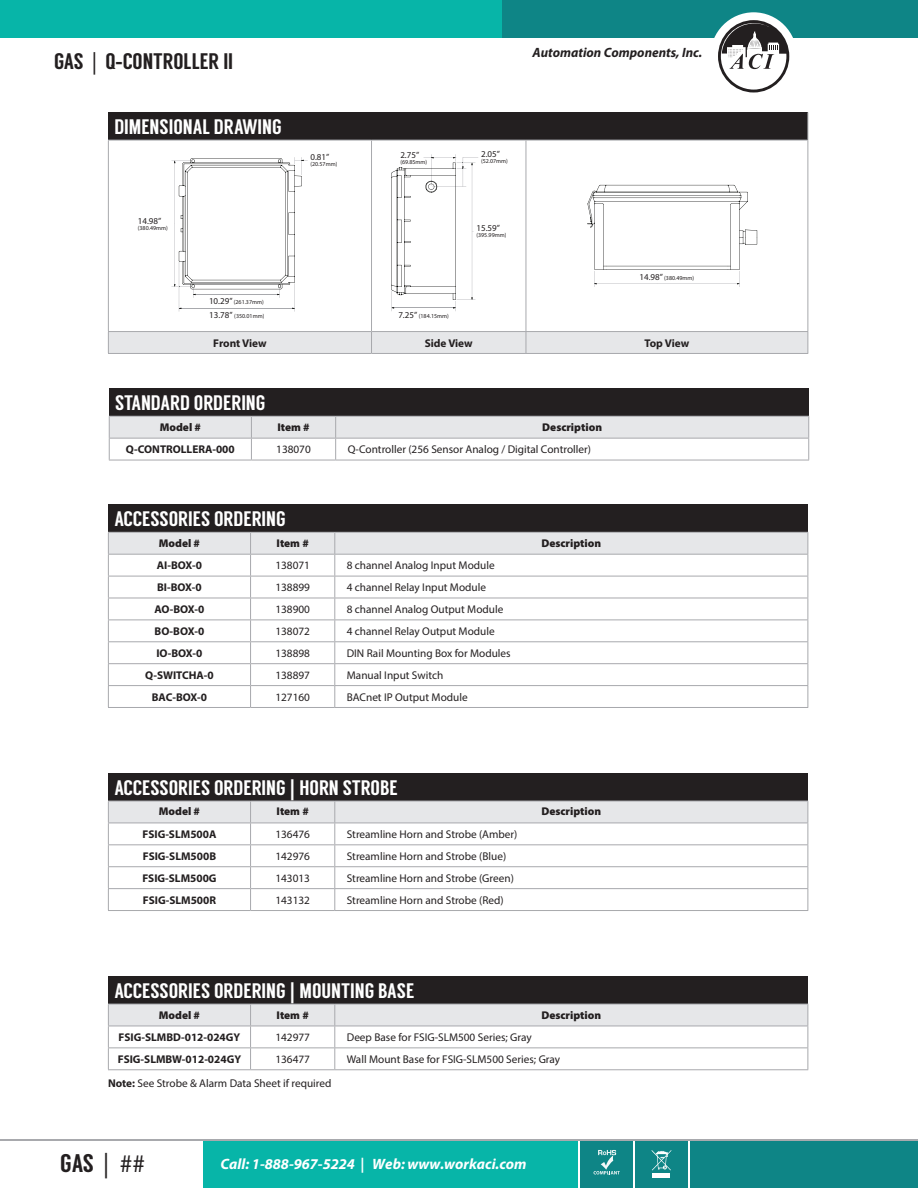
<style>
.page{position:relative;width:918px;height:1188px;background:#fff}
.page>*{position:absolute;margin:0;border:0;box-sizing:border-box;transform-origin:0 0}
.t1{font:25.5px "Langdon";color:#231f20}
.t2{font:22.5px "Langdon";color:#231f20}
.t3{font:21px "Langdon";color:#fff}
.t4{font:italic 700 15px "Myriad Pro";color:#fff}
.t5{font:italic 700 13.5px "Myriad Pro";color:#231f20}
.t6{font:11.25px "Myriad Pro";color:#231f20}
.t7{font:700 11.25px "Myriad Pro";color:#231f20}
.t8{font:900 11.25px "Myriad Pro";color:#231f20}
.t9{font:9px "Myriad Pro";color:#231f20}
.t10{font:6px "Myriad Pro";color:#231f20}
.s1{font-family:"Myriad Pro"}
.s2{font-family:"Myriad Pro";font-weight:700}
.s3{font-size:9px}
.s4{font-weight:700}
</style>
<div class="page">
<div style="left:203px;top:1140px;width:715px;height:48px;background:#07b5a8"></div>
<div style="left:579px;top:1140px;width:339px;height:48px;background:#0e8586"></div>
<hr style="left:653px;top:1173px;width:17px;height:4px;background:#fff">
<svg style="left:651px;top:1150px;width:21px;height:20px"></svg>
<svg style="left:594px;top:1150px;width:26px;height:24px"></svg>
<hr style="left:688px;top:1139px;width:2px;height:49px;background:#fff">
<hr style="left:633px;top:1139px;width:2px;height:49px;background:#fff">
<hr style="left:578px;top:1139px;width:2px;height:49px;background:#fff">
<hr style="left:0;top:1139px;width:918px;height:2px;background:#a8a9ad">
<hr style="left:0;top:0;width:4px;height:38px;background:#07b5a8">
<div style="left:501px;top:0;width:417px;height:38px;background:#0e8586"></div>
<div style="left:4px;top:0;width:498px;height:38px;background:#07b5a8"></div>
<div style="left:710px;top:12px;width:87px;height:88px;background:#fff;border-radius:50%"></div>
<svg style="left:718px;top:20px;width:71px;height:72px"></svg>
<div style="left:108px;top:773px;width:700px;height:28px;background:#231f20"></div>
<svg style="left:108px;top:801px;width:701px;height:109px"></svg>
<hr style="left:108px;top:910px;width:143px;height:1px;background:#a8a9ad">
<hr style="left:251px;top:910px;width:84px;height:1px;background:#a8a9ad">
<hr style="left:335px;top:910px;width:473px;height:1px;background:#a8a9ad">
<div style="left:108px;top:505px;width:700px;height:27px;background:#231f20"></div>
<svg style="left:108px;top:532px;width:701px;height:175px"></svg>
<hr style="left:108px;top:707px;width:143px;height:1px;background:#a8a9ad">
<hr style="left:251px;top:707px;width:84px;height:1px;background:#a8a9ad">
<hr style="left:335px;top:707px;width:473px;height:1px;background:#a8a9ad">
<div style="left:108px;top:112px;width:700px;height:28px;background:#231f20"></div>
<svg style="left:808px;top:112px;width:1px;height:28px"></svg>
<hr style="left:108px;top:140px;width:264px;height:1px;background:#a8a9ad">
<hr style="left:108px;top:140px;width:1px;height:191px;background:#a8a9ad">
<hr style="left:372px;top:140px;width:154px;height:1px;background:#a8a9ad">
<hr style="left:371px;top:140px;width:1px;height:191px;background:#a8a9ad">
<hr style="left:526px;top:140px;width:282px;height:1px;background:#a8a9ad">
<hr style="left:526px;top:140px;width:1px;height:191px;background:#a8a9ad">
<hr style="left:808px;top:140px;width:1px;height:191px;background:#a8a9ad">
<hr style="left:108px;top:331px;width:264px;height:1px;background:#a8a9ad">
<hr style="left:372px;top:331px;width:154px;height:1px;background:#a8a9ad">
<hr style="left:526px;top:331px;width:282px;height:1px;background:#a8a9ad">
<div style="left:108px;top:332px;width:701px;height:21px;background:#e6e7e9"></div>
<hr style="left:108px;top:353px;width:264px;height:1px;background:#a8a9ad">
<hr style="left:372px;top:353px;width:154px;height:1px;background:#a8a9ad">
<hr style="left:526px;top:353px;width:282px;height:1px;background:#a8a9ad">
<div style="left:109px;top:388px;width:700px;height:28px;background:#231f20"></div>
<svg style="left:109px;top:416px;width:700px;height:44px"></svg>
<hr style="left:109px;top:460px;width:142px;height:1px;background:#a8a9ad">
<hr style="left:251px;top:460px;width:85px;height:1px;background:#a8a9ad">
<hr style="left:336px;top:460px;width:473px;height:1px;background:#a8a9ad">
<div style="left:108px;top:976px;width:700px;height:28px;background:#231f20"></div>
<svg style="left:108px;top:1004px;width:701px;height:65px"></svg>
<hr style="left:108px;top:1069px;width:143px;height:1px;background:#a8a9ad">
<hr style="left:251px;top:1069px;width:84px;height:1px;background:#a8a9ad">
<hr style="left:335px;top:1069px;width:473px;height:1px;background:#a8a9ad">
<svg style="left:171px;top:157px;width:137px;height:155px"></svg>
<svg style="left:392px;top:154px;width:86px;height:157px"></svg>
<svg style="left:588px;top:185px;width:169px;height:102px"></svg>
<h2 class="t2" style="left:54px;top:48px;width:181px">GAS <span class="s1">|</span> Q<span class="s2">-</span>CONTROLLER II</h2>
<p class="t3" style="left:114px;top:115px;width:169px">DIMENSIONAL DRAWING</p>
<p class="t9" style="left:138px;top:216px;width:25px">14.98”</p>
<p class="t10" style="left:138px;top:225px;width:32px">(380.49mm)</p>
<p class="t10" style="left:209px;top:298px;width:56px"><span class="s3">10.29”</span> (261.37mm)</p>
<p class="t10" style="left:209px;top:312px;width:57px"><span class="s3">13.78”</span> (350.01mm)</p>
<p class="t9" style="left:310px;top:151px;width:20px">0.81”</p>
<p class="t10" style="left:310px;top:160px;width:28px">(20.57mm)</p>
<p class="t5" style="left:533px;top:43px;width:171px">Automation Components, Inc.</p>
<p class="t9" style="left:400px;top:149px;width:20px">2.75”</p>
<p class="t10" style="left:400px;top:158px;width:28px">(69.85mm)</p>
<p class="t9" style="left:481px;top:149px;width:20px">2.05”</p>
<p class="t10" style="left:481px;top:157px;width:28px">(52.07mm)</p>
<p class="t9" style="left:476px;top:222px;width:25px">15.59”</p>
<p class="t10" style="left:476px;top:231px;width:32px">(395.99mm)</p>
<p class="t10" style="left:398px;top:312px;width:52px"><span class="s3">7.25”</span> (184.15mm)</p>
<p class="t10" style="left:640px;top:274px;width:56px"><span class="s3">14.98”</span> (380.49mm)</p>
<p class="t7" style="left:213px;top:336px;width:55px">Front View</p>
<p class="t7" style="left:425px;top:336px;width:50px">Side View</p>
<p class="t7" style="left:645px;top:336px;width:46px">Top View</p>
<p class="t3" style="left:115px;top:391px;width:152px">STANDARD ORDERING</p>
<p class="t8" style="left:160px;top:419px;width:43px">Model #</p>
<p class="t8" style="left:277px;top:419px;width:34px">Item #</p>
<p class="t8" style="left:542px;top:419px;width:61px">Description</p>
<p class="t7" style="left:126px;top:442px;width:110px">Q-CONTROLLERA-000</p>
<p class="t6" style="left:276px;top:443px;width:36px">138070</p>
<p class="t6" style="left:348px;top:443px;width:245px">Q-Controller (256 Sensor Analog / Digital Controller)</p>
<p class="t3" style="left:114px;top:507px;width:173px">ACCESSORIES ORDERING</p>
<p class="t8" style="left:159px;top:535px;width:43px">Model #</p>
<p class="t8" style="left:277px;top:535px;width:34px">Item #</p>
<p class="t8" style="left:541px;top:535px;width:61px">Description</p>
<p class="t7" style="left:157px;top:558px;width:47px">AI-BOX-0</p>
<p class="t6" style="left:275px;top:559px;width:36px">138071</p>
<p class="t6" style="left:347px;top:559px;width:149px">8 channel Analog Input Module</p>
<p class="t7" style="left:157px;top:580px;width:46px">BI-BOX-0</p>
<p class="t6" style="left:275px;top:581px;width:36px">138899</p>
<p class="t6" style="left:347px;top:581px;width:141px">4 channel Relay Input Module</p>
<p class="t7" style="left:154px;top:602px;width:51px">AO-BOX-0</p>
<p class="t6" style="left:275px;top:602px;width:36px">138900</p>
<p class="t6" style="left:347px;top:602px;width:158px">8 channel Analog Output Module</p>
<p class="t7" style="left:155px;top:624px;width:51px">BO-BOX-0</p>
<p class="t6" style="left:275px;top:624px;width:36px">138072</p>
<p class="t6" style="left:347px;top:624px;width:149px">4 channel Relay Output Module</p>
<p class="t7" style="left:156px;top:646px;width:48px">IO-BOX-0</p>
<p class="t6" style="left:275px;top:646px;width:36px">138898</p>
<p class="t6" style="left:347px;top:646px;width:165px">DIN Rail Mounting Box for Modules</p>
<p class="t7" style="left:145px;top:668px;width:70px">Q-SWITCHA-0</p>
<p class="t6" style="left:275px;top:668px;width:36px">138897</p>
<p class="t6" style="left:347px;top:668px;width:98px">Manual Input Switch</p>
<p class="t7" style="left:152px;top:690px;width:57px">BAC-BOX-0</p>
<p class="t6" style="left:275px;top:690px;width:36px">127160</p>
<p class="t6" style="left:347px;top:690px;width:122px">BACnet IP Output Module</p>
<p class="t3" style="left:114px;top:775px;width:285px">ACCESSORIES ORDERING <span class="s2">|</span> HORN STROBE</p>
<p class="t8" style="left:159px;top:804px;width:43px">Model #</p>
<p class="t8" style="left:277px;top:804px;width:34px">Item #</p>
<p class="t8" style="left:541px;top:804px;width:61px">Description</p>
<p class="t7" style="left:142px;top:827px;width:75px">FSIG-SLM500A</p>
<p class="t6" style="left:275px;top:827px;width:36px">136476</p>
<p class="t6" style="left:347px;top:827px;width:172px">Streamline Horn and Strobe (Amber)</p>
<p class="t7" style="left:143px;top:849px;width:75px">FSIG-SLM500B</p>
<p class="t6" style="left:275px;top:849px;width:36px">142976</p>
<p class="t6" style="left:347px;top:849px;width:161px">Streamline Horn and Strobe (Blue)</p>
<p class="t7" style="left:142px;top:871px;width:76px">FSIG-SLM500G</p>
<p class="t6" style="left:275px;top:871px;width:36px">143013</p>
<p class="t6" style="left:347px;top:871px;width:169px">Streamline Horn and Strobe (Green)</p>
<p class="t7" style="left:143px;top:893px;width:75px">FSIG-SLM500R</p>
<p class="t6" style="left:275px;top:893px;width:36px">143132</p>
<p class="t6" style="left:347px;top:893px;width:158px">Streamline Horn and Strobe (Red)</p>
<p class="t3" style="left:114px;top:979px;width:301px">ACCESSORIES ORDERING <span class="s2">|</span> MOUNTING BASE</p>
<p class="t8" style="left:159px;top:1007px;width:43px">Model #</p>
<p class="t8" style="left:277px;top:1007px;width:34px">Item #</p>
<p class="t8" style="left:541px;top:1007px;width:61px">Description</p>
<p class="t7" style="left:119px;top:1030px;width:123px">FSIG-SLMBD-012-024GY</p>
<p class="t6" style="left:275px;top:1030px;width:36px">142977</p>
<p class="t6" style="left:347px;top:1030px;width:186px">Deep Base for FSIG-SLM500 Series; Gray</p>
<p class="t7" style="left:118px;top:1052px;width:125px">FSIG-SLMBW-012-024GY</p>
<p class="t6" style="left:275px;top:1052px;width:36px">136477</p>
<p class="t6" style="left:347px;top:1052px;width:215px">Wall Mount Base for FSIG-SLM500 Series; Gray</p>
<p class="t6" style="left:108px;top:1076px;width:225px"><span class="s4">Note:</span> See Strobe &amp; Alarm Data Sheet if required</p>
<h1 class="t1" style="left:60px;top:1149px;width:86px">GAS <span class="s1">| ##</span></h1>
<h3 class="t4" style="left:221px;top:1154px;width:308px">Call: 1-888-967-5224 | Web: www.workaci.com</h3>
</div>
